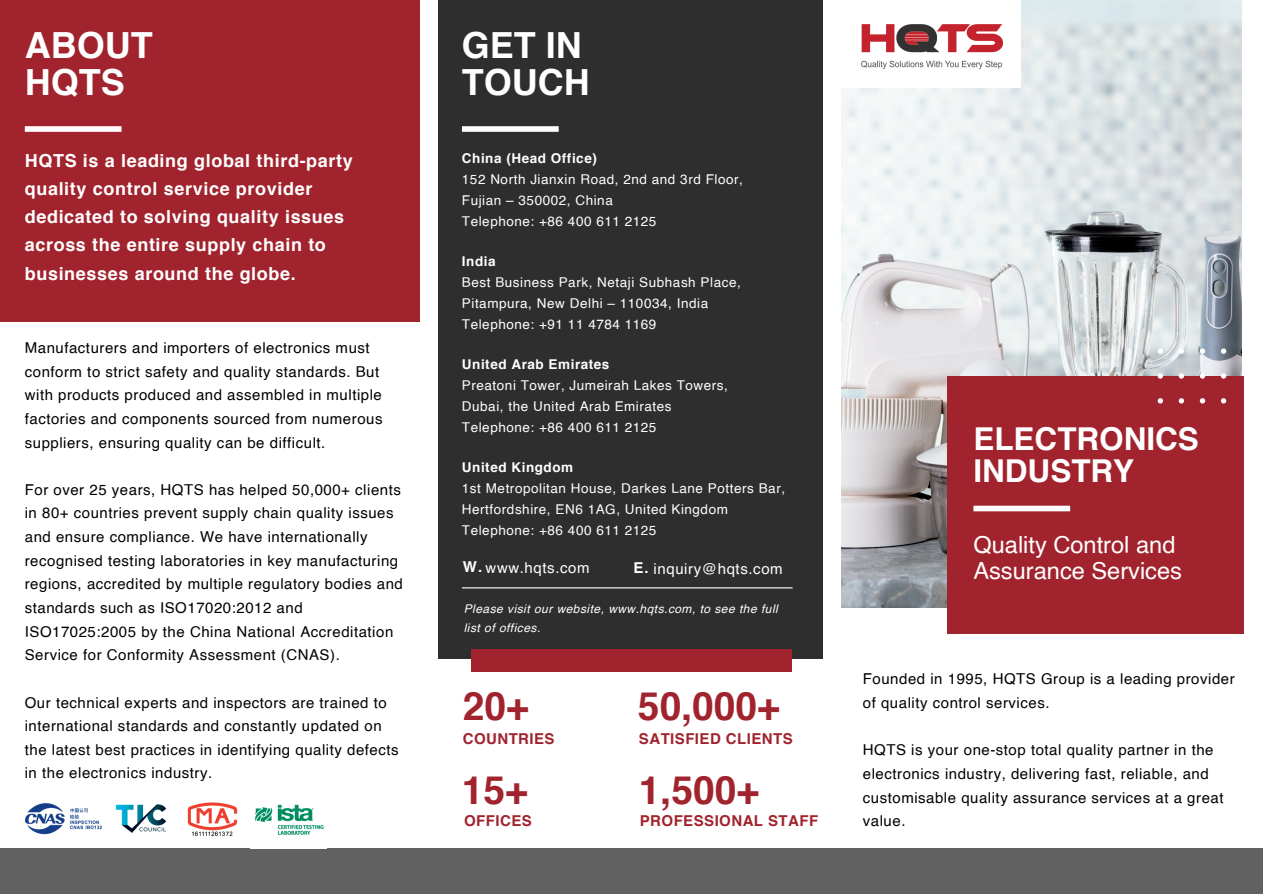
<style>
.page{position:relative;width:1263px;height:894px;background:#fff}
.page>*{position:absolute;margin:0;border:0;box-sizing:border-box;transform-origin:0 0}
.t1{font:700 39px/84.4px "Helvetica";color:#a1232d}
.t2{font:700 36px/37px "Helvetica";color:#fff}
.t3{font:700 31.5px/32.5px "Helvetica";color:#fff}
.t4{font:23.55px/25.8px "Helvetica";color:#fff}
.t5{font:700 18px/28px "Helvetica";letter-spacing:.035em;color:#fff}
.t6{font:15px/23.5px "Helvetica";letter-spacing:.035em;color:#000}
.t7{font:700 15px "Helvetica";letter-spacing:.03em;color:#a1232d}
.t8{font:15px "Helvetica";letter-spacing:.04em;color:#fff}
.t9{font:13.5px/21px "Helvetica";letter-spacing:.04em;color:#fff}
.t10{font:700 13.5px "Helvetica";letter-spacing:.04em;color:#fff}
.t11{font:italic 12px/19px "Helvetica";letter-spacing:.04em;color:#fff}
.s1{font-weight:700}
</style>
<div class="page">
<img style="left:841px;top:0;width:401px;height:607px">
<div style="left:947px;top:376px;width:296px;height:257px;background:#a1232d"></div>
<div style="left:0;top:847px;width:1263px;height:46px;background:#616161"></div>
<div style="left:973px;top:505px;width:97px;height:6px;background:#fff"></div>
<svg style="left:1158px;top:341px;width:68px;height:62px"></svg>
<div style="left:841px;top:0;width:180px;height:88px;background:#fff"></div>
<img style="left:861px;top:25px;width:142px;height:44px">
<div style="left:439px;top:0;width:384px;height:658px;background:#2e2e2e"></div>
<div style="left:471px;top:649px;width:320px;height:22px;background:#a1232d"></div>
<div style="left:462px;top:126px;width:97px;height:6px;background:#fff"></div>
<hr style="left:462px;top:587px;width:331px;height:1px;background:#fff">
<div style="left:0;top:0;width:420px;height:321px;background:#a1232d"></div>
<div style="left:25px;top:126px;width:97px;height:6px;background:#fff"></div>
<img style="left:25px;top:802px;width:213px;height:34px">
<img style="left:250px;top:804px;width:77px;height:44px">
<h2 class="t2" style="left:25px;top:30px;width:129px">ABOUT<br>HQTS</h2>
<p class="t5" style="left:25px;top:148px;width:329px">HQTS is a leading global third-party quality control service provider dedicated to solving quality issues across the entire supply chain to businesses around the globe.</p>
<p class="t6" style="left:25px;top:337px;width:359px">Manufacturers and importers of electronics must conform to strict safety and quality standards. But with products produced and assembled in multiple factories and components sourced from numerous suppliers, ensuring quality can be difficult.</p>
<p class="t6" style="left:25px;top:479px;width:380px">For over 25 years, HQTS has helped 50,000+ clients in 80+ countries prevent supply chain quality issues and ensure compliance. We have internationally recognised testing laboratories in key manufacturing regions, accredited by multiple regulatory bodies and standards such as ISO17020:2012 and ISO17025:2005 by the China National Accreditation Service for Conformity Assessment (CNAS).</p>
<p class="t6" style="left:25px;top:691px;width:375px">Our technical experts and inspectors are trained to international standards and constantly updated on the latest best practices in identifying quality defects in the electronics industry.</p>
<h2 class="t2" style="left:462px;top:30px;width:129px">GET IN<br>TOUCH</h2>
<p class="t10" style="left:462px;top:152px;width:136px">China (Head Office)</p>
<p class="t9" style="left:462px;top:170px;width:282px">152 North Jianxin Road, 2nd and 3rd Floor,<br>Fujian – 350002, China<br>Telephone: +86 400 611 2125</p>
<p class="t10" style="left:462px;top:255px;width:35px">India</p>
<p class="t9" style="left:462px;top:273px;width:280px">Best Business Park, Netaji Subhash Place,<br>Pitampura, New Delhi – 110034, India<br>Telephone: +91 11 4784 1169</p>
<p class="t10" style="left:462px;top:358px;width:149px">United Arab Emirates</p>
<p class="t9" style="left:462px;top:376px;width:267px">Preatoni Tower, Jumeirah Lakes Towers,<br>Dubai, the United Arab Emirates<br>Telephone: +86 400 611 2125</p>
<p class="t10" style="left:462px;top:461px;width:113px">United Kingdom</p>
<p class="t9" style="left:462px;top:479px;width:325px">1st Metropolitan House, Darkes Lane Potters Bar,<br>Hertfordshire, EN6 1AG, United Kingdom<br>Telephone: +86 400 611 2125</p>
<p class="t8" style="left:463px;top:561px;width:128px"><span class="s1">W.</span> www.hqts.com</p>
<p class="t8" style="left:633px;top:562px;width:151px"><span class="s1">E.</span> inquiry@hqts.com</p>
<p class="t11" style="left:464px;top:599px;width:315px">Please visit our website, www.hqts.com, to see the full list of offices.</p>
<h1 class="t1" style="left:462px;top:666px;width:68px">20+<br>15+</h1>
<h1 class="t1" style="left:638px;top:667px;width:143px">50,000+</h1>
<p class="t7" style="left:463px;top:732px;width:93px">COUNTRIES</p>
<p class="t7" style="left:639px;top:732px;width:155px">SATISFIED CLIENTS</p>
<h1 class="t1" style="left:639px;top:751px;width:122px">1,500+</h1>
<p class="t7" style="left:464px;top:814px;width:69px">OFFICES</p>
<p class="t7" style="left:640px;top:814px;width:180px">PROFESSIONAL STAFF</p>
<h3 class="t3" style="left:973px;top:425px;width:227px">ELECTRONICS<br>INDUSTRY</h3>
<h3 class="t4" style="left:973px;top:533px;width:210px">Quality Control and<br>Assurance Services</h3>
<p class="t6" style="left:863px;top:668px;width:373px">Founded in 1995, HQTS Group is a leading provider of quality control services.</p>
<p class="t6" style="left:863px;top:739px;width:362px">HQTS is your one-stop total quality partner in the electronics industry, delivering fast, reliable, and customisable quality assurance services at a great value.</p>
</div>
